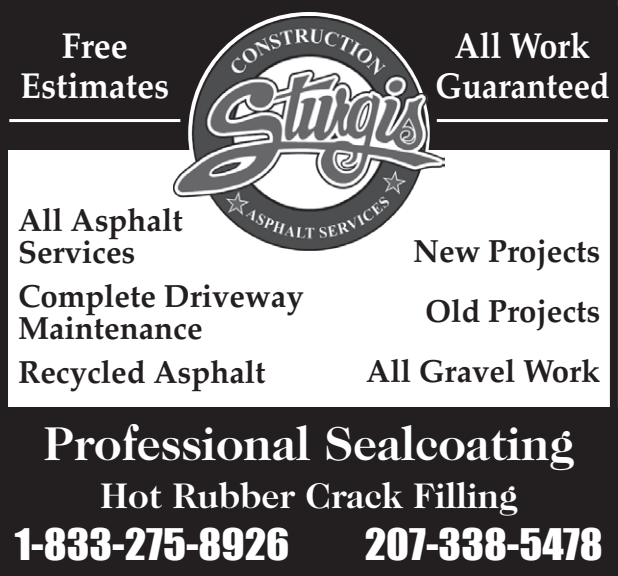
<style>
.page{position:relative;width:618px;height:576px;background:#fff}
.page>*{position:absolute;margin:0;border:0;box-sizing:border-box;transform-origin:0 0}
.t1{font:700 48px "Caslon Two Twenty Four";color:#fff}
.t2{font:40px "Impact";color:#fff;scale:1.07 1}
.t3{font:700 36px "Caslon Two Twenty Four";color:#fff}
.t4{font:700 36px/40px "Palatino";color:#fff;text-align:center;scale:.9 1}
.t5{font:700 36px/40px "Palatino";color:#fff;text-align:center;scale:.94 1}
.t6{font:700 32px/32px "Palatino";color:#231f20}
</style>
<div class="page">
<div style="left:0;top:407px;width:617px;height:169px;background:#231f20"></div>
<div style="left:0;top:6px;width:617px;height:144px;background:#231f20"></div>
<img style="left:173px;top:16px;width:272px;height:234px">
<div style="left:0;top:0;width:617px;height:576px;border:8px solid #231f20"></div>
<hr style="left:437px;top:119px;width:170px;height:3px;background:#fff">
<hr style="left:9px;top:119px;width:171px;height:3px;background:#fff">
<p class="t5" style="left:21px;top:25px;width:159px">Free<br>Estimates</p>
<p class="t4" style="left:435px;top:25px;width:195px">All Work<br>Guaranteed</p>
<p class="t6" style="left:18px;top:203px;width:166px">All Asphalt<br>Services</p>
<p class="t6" style="left:18px;top:279px;width:287px">Complete Driveway<br>Maintenance</p>
<p class="t6" style="left:18px;top:355px;width:249px">Recycled Asphalt</p>
<p class="t6" style="left:366px;top:221px;width:235px;line-height:60px;text-align:right">New Projects<br>Old Projects<br>All Gravel Work</p>
<h1 class="t1" style="left:43px;top:416px;width:532px">Professional Sealcoating</h1>
<p class="t3" style="left:100px;top:475px;width:419px">Hot Rubber Crack Filling</p>
<p class="t2" style="left:15px;top:514px;width:258px">1-833-275-8926</p>
<p class="t2" style="left:365px;top:514px;width:224px">207-338-5478</p>
</div>
